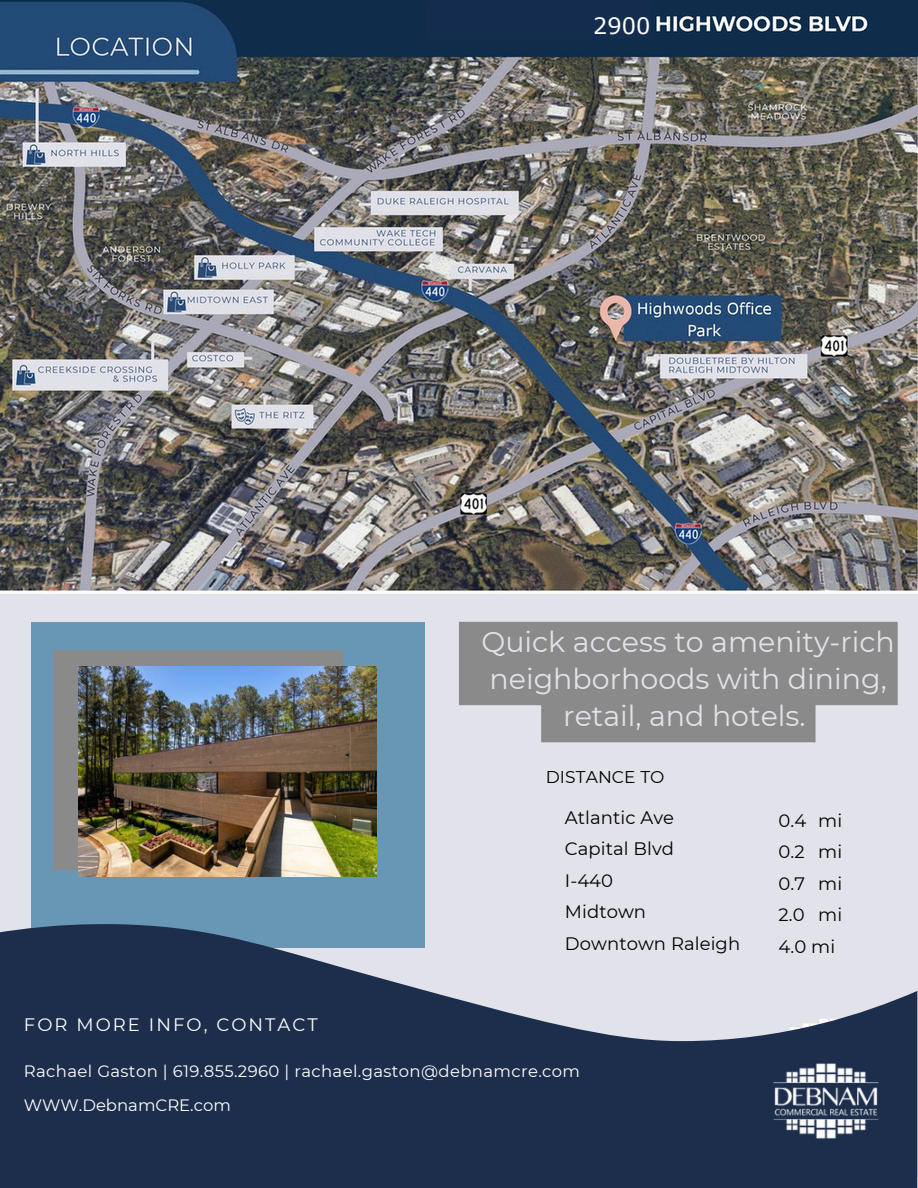
<style>
.page{position:relative;width:918px;height:1188px;background:#fff}
.page>*{position:absolute;margin:0;border:0;box-sizing:border-box;transform-origin:0 0}
.t1{font:28.5px/37.2px "Montserrat";color:#e2e2ea;text-align:center}
.t2{font:22.5px "Verdana";color:#fff}
.t3{font:18px/31.5px "Montserrat";letter-spacing:.005em;color:#000}
.t4{font:18px "Montserrat";letter-spacing:.115em;color:#fff}
.t5{font:17.1px "Montserrat";letter-spacing:.005em;color:#000}
.t6{font:16.5px "Montserrat";letter-spacing:.02em;color:#fff}
.t7{font:16.5px "Montserrat";color:#fff}
</style>
<div class="page">
<img style="left:0;top:0;width:918px;height:595px">
<div style="left:0;top:595px;width:918px;height:581px;background:#e2e2ea"></div>
<div style="left:31px;top:623px;width:394px;height:325px;background:#6897b5"></div>
<div style="left:53px;top:650px;width:290px;height:219px;background:#8a8a8a"></div>
<img style="left:79px;top:667px;width:298px;height:209px">
<div style="left:427px;top:1px;width:223px;height:37px;background:#142d4e"></div>
<div style="left:459px;top:622px;width:439px;height:120px;background:#8a8a8a"></div>
<svg style="left:0;top:924px;width:917px;height:264px;fill:#1d2e4c"></svg>
<img style="left:767px;top:1056px;width:119px;height:89px">
<h2 class="t2" style="left:593px;top:11px;width:59px">2900</h2>
<h1 class="t1" style="left:482px;top:623px;width:415px">Quick access to amenity-rich neighborhoods with dining, retail, and hotels.</h1>
<h3 class="t5" style="left:546px;top:766px;width:120px">DISTANCE TO</h3>
<p class="t3" style="left:565px;top:802px;width:111px">Atlantic Ave</p>
<p class="t3" style="left:565px;top:833px;width:111px">Capital Blvd</p>
<p class="t3" style="left:565px;top:865px;width:50px">I-440</p>
<p class="t3" style="left:565px;top:896px;width:177px">Midtown<br>Downtown Raleigh</p>
<h3 class="t4" style="left:24px;top:1014px;width:296px">FOR MORE INFO, CONTACT</h3>
<p class="t6" style="left:24px;top:1061px;width:558px">Rachael Gaston | 619.855.2960 | rachael.gaston@debnamcre.com</p>
<p class="t7" style="left:24px;top:1095px;width:209px">WWW.DebnamCRE.com</p>
<p class="t3" style="left:779px;top:805px;width:65px;text-align:justify">0.4 mi 0.2 mi 0.7 mi 2.0 mi 4.0 mi</p>
</div>
